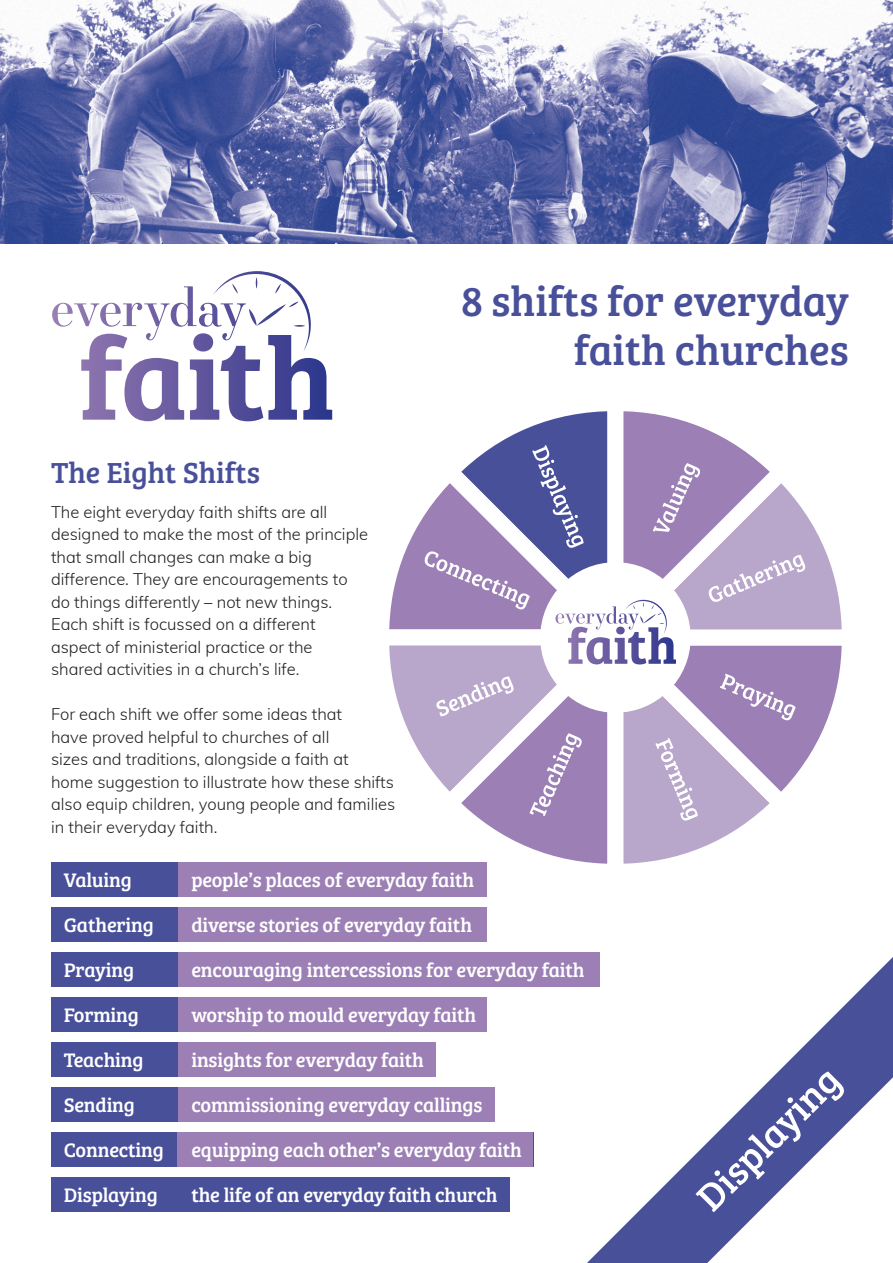
<style>
.page{position:relative;width:893px;height:1263px;background:#fff}
.page>*{position:absolute;margin:0;border:0;box-sizing:border-box;transform-origin:0 0}
.t1{font:42.9px/49.3px "Bree Serif";color:#49509a;text-align:right}
.t2{font:39px "Bree Serif";color:#fff}
.t3{font:30px "Bree Serif";color:#49509a}
.t4{font:20.25px "Bree Serif";letter-spacing:-.01em;color:#fff}
.t5{font:300 16.5px/22.5px "Muli";color:#231f20}
</style>
<div class="page">
<div style="left:51px;top:1133px;width:482px;height:34px;background:#49509a"></div>
<div style="left:178px;top:1133px;width:355px;height:34px;background:#9b7fb5"></div>
<div style="left:140px;top:1178px;width:370px;height:34px;background:#49509a"></div>
<div style="left:51px;top:1178px;width:127px;height:34px;background:#49509a"></div>
<div style="left:140px;top:1088px;width:355px;height:34px;background:#9b7fb5"></div>
<div style="left:51px;top:1088px;width:127px;height:34px;background:#49509a"></div>
<div style="left:140px;top:1043px;width:296px;height:34px;background:#9b7fb5"></div>
<div style="left:51px;top:1043px;width:127px;height:34px;background:#49509a"></div>
<div style="left:140px;top:998px;width:346px;height:34px;background:#9b7fb5"></div>
<div style="left:51px;top:998px;width:127px;height:34px;background:#49509a"></div>
<div style="left:140px;top:952px;width:460px;height:34px;background:#9b7fb5"></div>
<div style="left:51px;top:952px;width:127px;height:34px;background:#49509a"></div>
<div style="left:140px;top:907px;width:346px;height:34px;background:#9b7fb5"></div>
<div style="left:51px;top:907px;width:127px;height:34px;background:#49509a"></div>
<div style="left:140px;top:862px;width:346px;height:34px;background:#9b7fb5"></div>
<div style="left:51px;top:862px;width:127px;height:34px;background:#49509a"></div>
<svg style="left:389px;top:411px;width:453px;height:461px"></svg>
<img style="left:0;top:0;width:893px;height:244px">
<svg style="left:52px;top:271px;width:280px;height:150px"></svg>
<svg style="left:587px;top:957px;width:306px;height:306px"></svg>
<h1 class="t1" style="left:461px;top:274px;width:389px">8 shifts for everyday faith churches</h1>
<h3 class="t3" style="left:51px;top:450px;width:211px">The Eight Shifts</h3>
<p class="t5" style="left:51px;top:500px;width:319px">The eight everyday faith shifts are all designed to make the most of the principle that small changes can make a big difference. They are encouragements to do things differently – not new things.<br>Each shift is focussed on a different aspect of ministerial practice or the shared activities in a church’s life.</p>
<p class="t5" style="left:51px;top:702px;width:346px">For each shift we offer some ideas that<br>have proved helpful to churches of all<br>sizes and traditions, alongside a faith at<br>home suggestion to illustrate how these shifts also equip children, young people and families in their everyday faith.</p>
<p class="t4" style="left:64px;top:864px;width:70px">Valuing</p>
<p class="t4" style="left:191px;top:864px;width:284px">people’s places of everyday faith</p>
<p class="t4" style="left:64px;top:909px;width:92px">Gathering</p>
<p class="t4" style="left:191px;top:909px;width:282px">diverse stories of everyday faith</p>
<p class="t4" style="left:64px;top:954px;width:72px">Praying</p>
<p class="t4" style="left:191px;top:954px;width:395px">encouraging intercessions for everyday faith</p>
<p class="t4" style="left:64px;top:999px;width:77px">Forming</p>
<p class="t4" style="left:191px;top:999px;width:286px">worship to mould everyday faith</p>
<p class="t4" style="left:64px;top:1044px;width:81px">Teaching</p>
<p class="t4" style="left:191px;top:1044px;width:234px">insights for everyday faith</p>
<p class="t4" style="left:64px;top:1089px;width:73px">Sending</p>
<p class="t4" style="left:191px;top:1089px;width:292px">commissioning everyday callings</p>
<p class="t4" style="left:64px;top:1134px;width:102px">Connecting</p>
<p class="t4" style="left:191px;top:1134px;width:332px">equipping each other’s everyday faith</p>
<p class="t4" style="left:64px;top:1179px;width:96px">Displaying</p>
<p class="t4" style="left:191px;top:1179px;width:308px">the life of an everyday faith church</p>
<h2 class="t2" style="left:682px;top:1183px;width:186px;rotate:-45deg">Displaying</h2>
</div>
